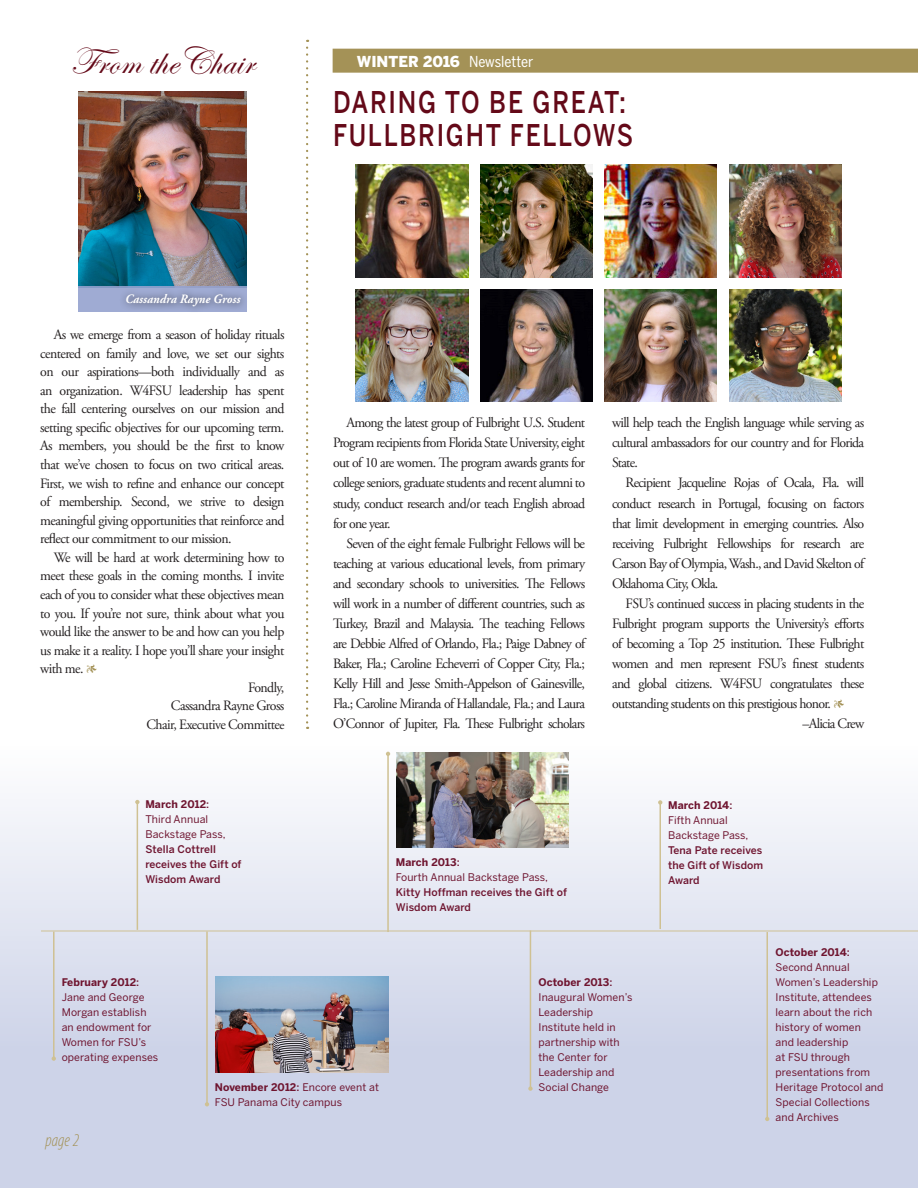
<style>
.page{position:relative;width:918px;height:1188px;background:#fff}
.page>*{position:absolute;margin:0;border:0;box-sizing:border-box;transform-origin:0 0}
.t1{font:39px "Edwardian Script ITC";letter-spacing:.01em;color:#640918}
.t2{font:500 29.7px/32.4px "Benton Sans";letter-spacing:.07em;color:#640918;scale:.82 1}
.t3{font:italic 300 condensed 18px "Myriad Pro";color:#a49257}
.t4{font:900 15px "Benton Sans";color:#fff}
.t5{font:14.25px/20.1px "Adobe Garamond Pro";letter-spacing:-.05em;color:#231f20;text-align:justify}
.t6{font:italic 700 12.75px "Adobe Garamond Pro";color:#fff;scale:.95 1}
.t7{font:10.5px/15px "Benton Sans";letter-spacing:.01em;color:#6f1530}
.t8{font:500 10.5px/15px "Benton Sans";letter-spacing:.01em;color:#6f1530}
.s1{font-family:"Benton Sans Cond";font-weight:400}
.s2{font-size:12.75px;color:#a49257}
.s3{font-size:12.75px}
.s4{font-weight:700}
.s5{font-weight:400}
.s6{font-weight:500}
</style>
<div class="page">
<div style="left:0;top:697px;width:918px;height:491px;background:linear-gradient(to bottom,#fff,#c2c9e3)"></div>
<div style="left:333px;top:49px;width:585px;height:24px;background:#a49257"></div>
<svg style="left:306px;top:48px;width:2px;height:681px"></svg>
<img style="left:78px;top:92px;width:169px;height:195px">
<div style="left:78px;top:287px;width:169px;height:25px;background:#9fabd3"></div>
<div style="left:119px;top:287px;width:129px;height:27px;background:#231f20;opacity:.75"></div>
<hr style="left:137px;top:802px;width:1px;height:128px;background:#cfc193">
<svg style="left:135px;top:800px;width:5px;height:4px"></svg>
<hr style="left:530px;top:931px;width:1px;height:158px;background:#cfc193">
<svg style="left:528px;top:1086px;width:5px;height:5px"></svg>
<hr style="left:766px;top:932px;width:2px;height:187px;background:#cfc193">
<svg style="left:765px;top:1117px;width:4px;height:4px"></svg>
<hr style="left:660px;top:802px;width:1px;height:127px;background:#cfc193">
<svg style="left:658px;top:800px;width:4px;height:5px"></svg>
<hr style="left:387px;top:754px;width:2px;height:178px;background:#cfc193">
<svg style="left:386px;top:752px;width:4px;height:4px"></svg>
<hr style="left:206px;top:932px;width:2px;height:172px;background:#cfc193">
<svg style="left:205px;top:1102px;width:4px;height:4px"></svg>
<hr style="left:53px;top:932px;width:2px;height:127px;background:#cfc193">
<svg style="left:52px;top:1056px;width:4px;height:5px"></svg>
<img style="left:356px;top:165px;width:112px;height:113px">
<img style="left:480px;top:165px;width:112px;height:113px">
<img style="left:604px;top:165px;width:113px;height:113px">
<img style="left:729px;top:165px;width:113px;height:113px">
<img style="left:356px;top:289px;width:112px;height:113px">
<img style="left:480px;top:289px;width:112px;height:113px">
<img style="left:604px;top:289px;width:113px;height:113px">
<img style="left:729px;top:289px;width:113px;height:113px">
<div style="left:41px;top:906px;width:877px;height:45px;background:#e1e5f1"></div>
<img style="left:216px;top:977px;width:172px;height:95px">
<img style="left:396px;top:752px;width:173px;height:96px">
<p class="t1" style="left:71px;top:40px;width:185px">From theChair</p>
<p class="t4" style="left:357px;top:53px;width:178px">WINTER 2016 <span class="s1">Newsletter</span></p>
<p class="t2" style="left:333px;top:86px;width:367px">DARING TO BE GREAT:<br>FULLBRIGHT FELLOWS</p>
<p class="t6" style="left:125px;top:292px;width:123px">Cassandra Rayne Gross</p>
<p class="t5" style="left:40px;top:326px;width:246px;line-height:18.6px;text-indent:13px">As we emerge from a season of holiday rituals centered on family and love, we set our sights on our aspirations—both individually and as an organization. W4FSU leadership has spent the fall centering ourselves on our mission and setting specific objectives for our upcoming term.<br>As members, you should be the first to know that we’ve chosen to focus on two critical areas.<br>First, we wish to refine and enhance our concept of membership. Second, we strive to design meaningful giving opportunities that reinforce and reflect our commitment to our mission.</p>
<p class="t5" style="left:40px;top:549px;width:246px;line-height:18.6px;text-indent:13px">We will be hard at work determining how to meet these goals in the coming months. I invite each of you to consider what these objectives mean to you. If you’re not sure, think about what you would like the answer to be and how can you help us make it a reality. I hope you’ll share your insight with me. <span class="s2">1</span></p>
<p class="t5" style="left:248px;top:678px;width:38px">Fondly,</p>
<p class="t5" style="left:171px;top:696px;width:115px">Cassandra Rayne Gross</p>
<p class="t5" style="left:147px;top:715px;width:139px">Chair, Executive Committe<span class="s3">e</span></p>
<p class="t8" style="left:145px;top:796px;width:98px"><span class="s4">March 2012</span>:<br><span class="s5">Third Annual<br>Backstage Pass,<br></span>Stella Cottrell receives the Gift of<br>Wisdom Award</p>
<p class="t5" style="left:333px;top:413px;width:254px;text-indent:14px">Among the latest group of Fulbright U.S. Student Program recipients from Florida State University, eight out of 10 are women. The program awards grants for college seniors, graduate students and recent alumni to study, conduct research and/or teach English abroad for one year.</p>
<p class="t5" style="left:333px;top:534px;width:254px;text-indent:14px">Seven of the eight female Fulbright Fellows will be teaching at various educational levels, from primary and secondary schools to universities. The Fellows will work in a number of different countries, such as Turkey, Brazil and Malaysia. The teaching Fellows are Debbie Alfred of Orlando, Fla.; Paige Dabney of Baker, Fla.; Caroline Echeverri of Copper City, Fla.; Kelly Hill and Jesse Smith-Appelson of Gainesville, Fla.; Caroline Miranda of Hallandale, Fla.; and Laura O’Connor of Jupiter, Fla. These Fulbright scholars</p>
<p class="t5" style="left:612px;top:413px;width:254px">will help teach the English language while serving as cultural ambassadors for our country and for Florida State.</p>
<p class="t5" style="left:612px;top:473px;width:254px;text-indent:14px">Recipient Jacqueline Rojas of Ocala, Fla. will conduct research in Portugal, focusing on factors that limit development in emerging countries. Also receiving Fulbright Fellowships for research are Carson Bay of Olympia, Wash., and David Skelton of Oklahoma City, Okla.</p>
<p class="t5" style="left:612px;top:594px;width:254px;text-indent:14px">FSU’s continued success in placing students in the Fulbright program supports the University’s efforts of becoming a Top 25 institution. These Fulbright women and men represent FSU’s finest students and global citizens. W4FSU congratulates these outstanding students on this prestigious honor. <span class="s2">1</span></p>
<p class="t5" style="left:803px;top:714px;width:63px">–Alicia Crew</p>
<p class="t8" style="left:396px;top:854px;width:173px"><span class="s4">March 2013</span>:<br><span class="s5">Fourth Annual Backstage Pass,<br></span>Kitty Hoffman receives the Gift of<br>Wisdom Award</p>
<p class="t8" style="left:668px;top:797px;width:97px"><span class="s4">March 2014</span>:<br><span class="s5">Fifth Annual<br>Backstage Pass,<br></span>Tena Pate receives the Gift of Wisdom<br>Award</p>
<p class="t7" style="left:62px;top:974px;width:98px"><span class="s4">February 2012</span><span class="s6">:<br></span>Jane and George<br>Morgan establish an endowment for<br>Women for FSU’s operating expenses</p>
<p class="t3" style="left:46px;top:1129px;width:35px">page 2</p>
<p class="t7" style="left:215px;top:1080px;width:166px"><span class="s4">November 2012</span><span class="s6">:</span> Encore event at<br>FSU Panama City campus</p>
<p class="t7" style="left:539px;top:974px;width:96px"><span class="s4">October 2013</span><span class="s6">:<br></span>Inaugural Women’s<br>Leadership<br>Institute held in partnership with the Center for<br>Leadership and<br>Social Change</p>
<p class="t7" style="left:776px;top:944px;width:109px"><span class="s4">October 2014</span><span class="s6">:<br></span>Second Annual<br>Women’s Leadership<br>Institute, attendees learn about the rich history of women<br>and leadership<br>at FSU through presentations from<br>Heritage Protocol and<br>Special Collections and Archives</p>
</div>
